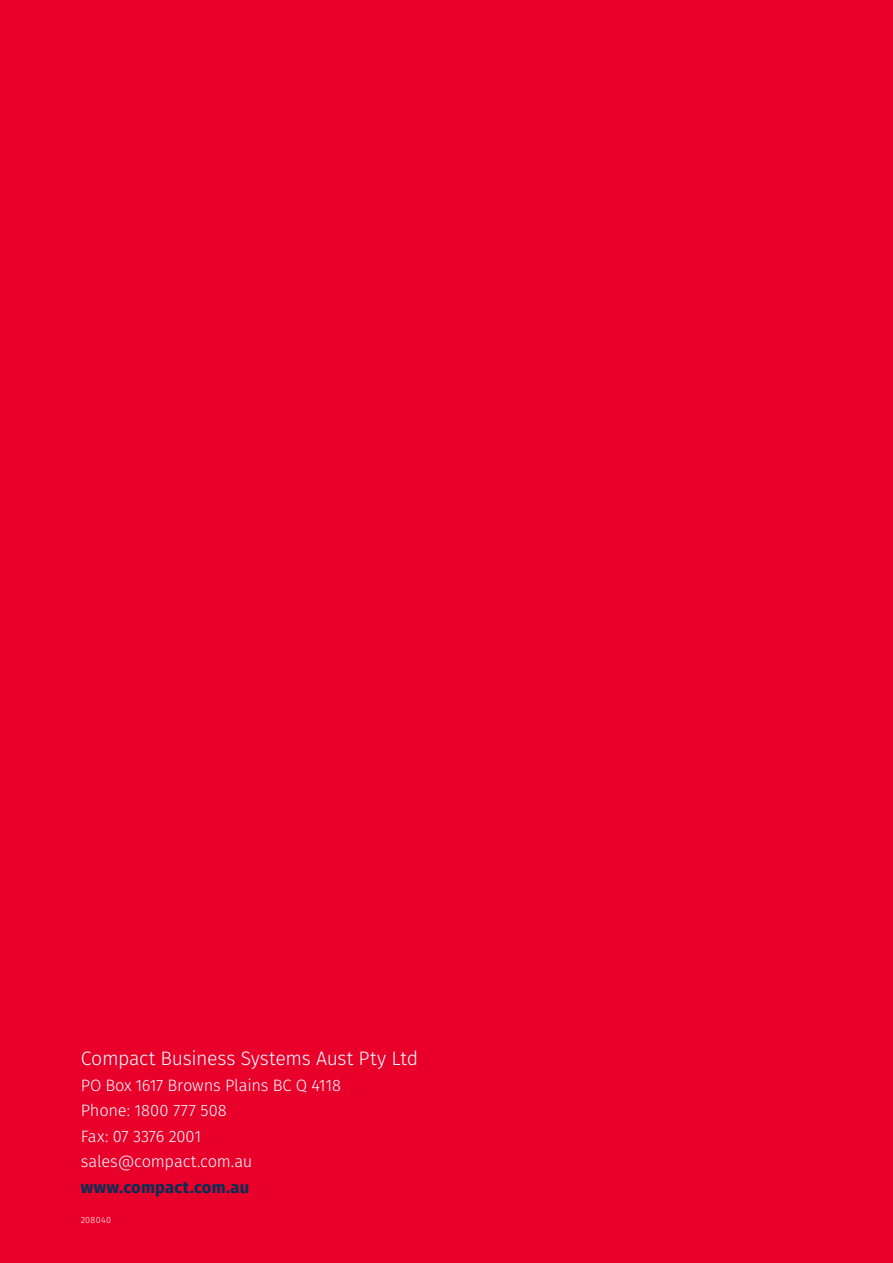
<style>
.page{position:relative;width:893px;height:1263px;background:#e8002a}
.page>*{position:absolute;margin:0;border:0;box-sizing:border-box;transform-origin:0 0}
.t1{font:300 19.5px "Fira Sans";letter-spacing:-.015em;color:#fcfeff}
.t2{font:300 16.5px/25.5px "Fira Sans";letter-spacing:-.015em;color:#fcfeff}
.t3{font:700 16.5px "Fira Sans";letter-spacing:.01em;color:#003057}
.t4{font:300 9px "Fira Sans";letter-spacing:.035em;color:#fff}
</style>
<div class="page">
<p class="t1" style="left:81px;top:1044px;width:339px">Compact Business Systems Aust Pty Ltd</p>
<p class="t2" style="left:81px;top:1072px;width:262px">PO Box 1617 Browns Plains BC Q 4118<br>Phone: 1800 777 508<br>Fax: 07 3376 2001 sales@compact.com.au</p>
<p class="t3" style="left:81px;top:1173px;width:170px">www.compact.com.au</p>
<p class="t4" style="left:81px;top:1213px;width:32px">208040</p>
</div>
